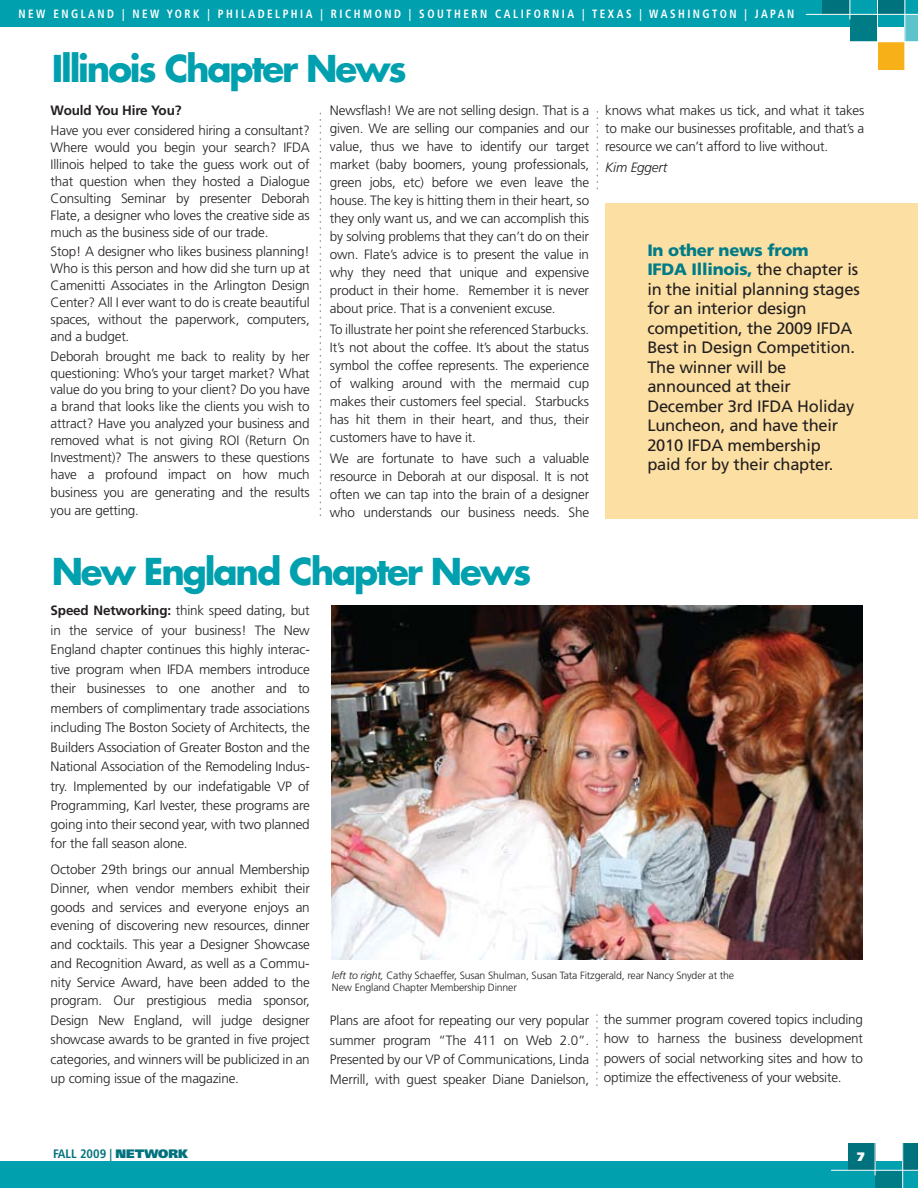
<style>
.page{position:relative;width:918px;height:1188px;background:#fff}
.page>*{position:absolute;margin:0;border:0;box-sizing:border-box;transform-origin:0 0}
.t1{font:700 36px "Futura";letter-spacing:-.06em;color:#00a0af}
.t2{font:16.5px/19.5px "Frutiger";letter-spacing:-.015em;color:#231f20}
.t3{font:300 13.5px/18px "Frutiger";letter-spacing:-.015em;color:#231f20;text-align:justify}
.t4{font:700 13.5px "Frutiger";letter-spacing:-.015em;color:#231f20}
.t5{font:italic 300 13.5px "Frutiger";letter-spacing:-.015em;color:#231f20}
.t6{font:700 condensed 12.3px "Frutiger";color:#00727d}
.t7{font:900 12.3px "Frutiger";color:#fff}
.t8{font:700 condensed 12px "Frutiger";letter-spacing:.225em;color:#fff;scale:.92 1}
.t9{font:300 10.5px/12px "Frutiger";letter-spacing:-.015em;color:#231f20}
.s1{font-weight:700}
.s2{font-weight:900;color:#007c87}
.s3{font-style:italic}
.s4{font-weight:900;font-stretch:normal}
</style>
<div class="page">
<div style="left:0;top:0;width:918px;height:27px;background:#00a0af"></div>
<div style="left:877px;top:0;width:28px;height:14px;background:#00727d"></div>
<div style="left:823px;top:0;width:27px;height:14px;background:#00727d"></div>
<div style="left:850px;top:14px;width:27px;height:28px;background:#007c87"></div>
<div style="left:877px;top:42px;width:28px;height:27px;background:#f8b019"></div>
<div style="left:905px;top:14px;width:13px;height:28px;background:#5cc2cc"></div>
<hr style="left:806px;top:14px;width:112px;height:1px;background:#fff">
<hr style="left:822px;top:41px;width:96px;height:1px;background:#fff">
<hr style="left:904px;top:0;width:1px;height:71px;background:#fff">
<hr style="left:877px;top:0;width:1px;height:71px;background:#fff">
<svg style="left:850px;top:0;width:1px;height:20px"></svg>
<div style="left:0;top:1161px;width:918px;height:27px;background:#00a0af"></div>
<div style="left:903px;top:1143px;width:15px;height:27px;background:#00727d"></div>
<div style="left:848px;top:1143px;width:27px;height:27px;background:#00727d"></div>
<div style="left:875px;top:1170px;width:28px;height:18px;background:#007c87"></div>
<hr style="left:831px;top:1170px;width:87px;height:1px;background:#fff">
<hr style="left:902px;top:1142px;width:1px;height:46px;background:#fff">
<hr style="left:875px;top:1142px;width:1px;height:33px;background:#fff">
<svg style="left:597px;top:111px;width:1px;height:78px"></svg>
<svg style="left:320px;top:112px;width:1px;height:403px"></svg>
<svg style="left:596px;top:1015px;width:2px;height:70px"></svg>
<div style="left:606px;top:203px;width:312px;height:316px;background:#fcdfa3"></div>
<img style="left:332px;top:606px;width:531px;height:354px">
<p class="t8" style="left:18px;top:7px;width:845px">NEW ENGLAND | NEW YORK | PHILADELPHIA | RICHMOND | SOUTHERN CALIFORNIA | TEXAS | WASHINGTON | JAPAN</p>
<h1 class="t1" style="left:52px;top:44px;width:357px">Illinois Chapter News</h1>
<p class="t4" style="left:51px;top:103px;width:132px">Would You Hire You?</p>
<p class="t3" style="left:51px;top:122px;width:261px;line-height:16.8px">Have you ever considered hiring a consultant?<br>Where would you begin your search? IFDA Illinois helped to take the guess work out of that question when they hosted a Dialogue Consulting Seminar by presenter Deborah Flate, a designer who loves the creative side as much as the business side of our trade.</p>
<p class="t3" style="left:51px;top:244px;width:261px;line-height:16.8px">Stop! A designer who likes business planning!<br>Who is this person and how did she turn up at Camenitti Associates in the Arlington Design Center? All I ever want to do is create beautiful spaces, without the paperwork, computers, and a budget.</p>
<p class="t3" style="left:51px;top:348px;width:261px;line-height:17.1px">Deborah brought me back to reality by her questioning: Who’s your target market? What value do you bring to your client? Do you have a brand that looks like the clients you wish to attract? Have you analyzed your business and removed what is not giving ROI (Return On Investment)? The answers to these questions have a profound impact on how much business you are generating and the results you are getting.</p>
<p class="t3" style="left:605px;top:101px;width:261px">knows what makes us tick, and what it takes to make our businesses profitable, and that’s a resource we can’t afford to live without.</p>
<p class="t5" style="left:605px;top:159px;width:64px">Kim Eggert</p>
<p class="t3" style="left:330px;top:102px;width:261px">Newsflash! We are not selling design. That is a given. We are selling our companies and our value, thus we have to identify our target market (baby boomers, young professionals, green jobs, etc) before we even leave the house. The key is hitting them in their heart, so they only want us, and we can accomplish this by solving problems that they can’t do on their own. Flate’s advice is to present the value in why they need that unique and expensive product in their home. Remember it is never about price. That is a convenient excuse.</p>
<p class="t3" style="left:330px;top:321px;width:261px">To illustrate her point she referenced Starbucks.<br>It’s not about the coffee. It’s about the status symbol the coffee represents. The experience of walking around with the mermaid cup makes their customers feel special. Starbucks has hit them in their heart, and thus, their customers have to have it.</p>
<p class="t3" style="left:330px;top:450px;width:261px">We are fortunate to have such a valuable resource in Deborah at our disposal. It is not often we can tap into the brain of a designer who understands our business needs. She</p>
<h1 class="t1" style="left:52px;top:547px;width:481px">New England Chapter News</h1>
<p class="t3" style="left:51px;top:601px;width:261px;line-height:19.4px"><span class="s1">Speed Networking:</span> think speed dating, but in the service of your business! The New England chapter continues this highly interac&shy;tive program when IFDA members introduce their businesses to one another and to members of complimentary trade associations including The Boston Society of Architects, the Builders Association of Greater Boston and the National Association of the Remodeling Indus&shy;try. Implemented by our indefatigable VP of Programming, Karl Ivester, these programs are going into their second year, with two planned for the fall season alone.</p>
<p class="t3" style="left:51px;top:860px;width:261px;line-height:19px">October 29th brings our annual Membership Dinner, when vendor members exhibit their goods and services and everyone enjoys an evening of discovering new resources, dinner and cocktails. This year a Designer Showcase and Recognition Award, as well as a Commu&shy;nity Service Award, have been added to the program. Our prestigious media sponsor, Design New England, will judge designer showcase awards to be granted in five project categories, and winners will be publicized in an up coming issue of the magazine.</p>
<p class="t2" style="left:647px;top:240px;width:214px"><span class="s2">In other news from<br>IFDA Illinois,</span> the chapter is in the initial planning stages for an interior design competition, the 2009 IFDA<br>Best in Design Competition.<br>The winner will be announced at their<br>December 3rd IFDA Holiday<br>Luncheon, and have their<br>2010 IFDA membership<br>paid for by their chapter.</p>
<p class="t9" style="left:332px;top:970px;width:404px"><span class="s3">left to right,</span> Cathy Schaeffer, Susan Shulman, Susan Tata Fitzgerald, rear Nancy Snyder at the<br>New England Chapter Membership Dinner</p>
<p class="t3" style="left:330px;top:1011px;width:261px;line-height:19.5px">Plans are afoot for repeating our very popular summer program “The 411 on Web 2.0”.<br>Presented by our VP of Communications, Linda Merrill, with guest speaker Diane Danielson,</p>
<p class="t3" style="left:604px;top:1010px;width:261px;line-height:19.5px">the summer program covered topics including how to harness the business development powers of social networking sites and how to optimize the effectiveness of your website.</p>
<p class="t6" style="left:53px;top:1147px;width:137px">FALL 2009 | <span class="s4">NETWORK</span></p>
<p class="t7" style="left:857px;top:1149px;width:9px">7</p>
</div>
